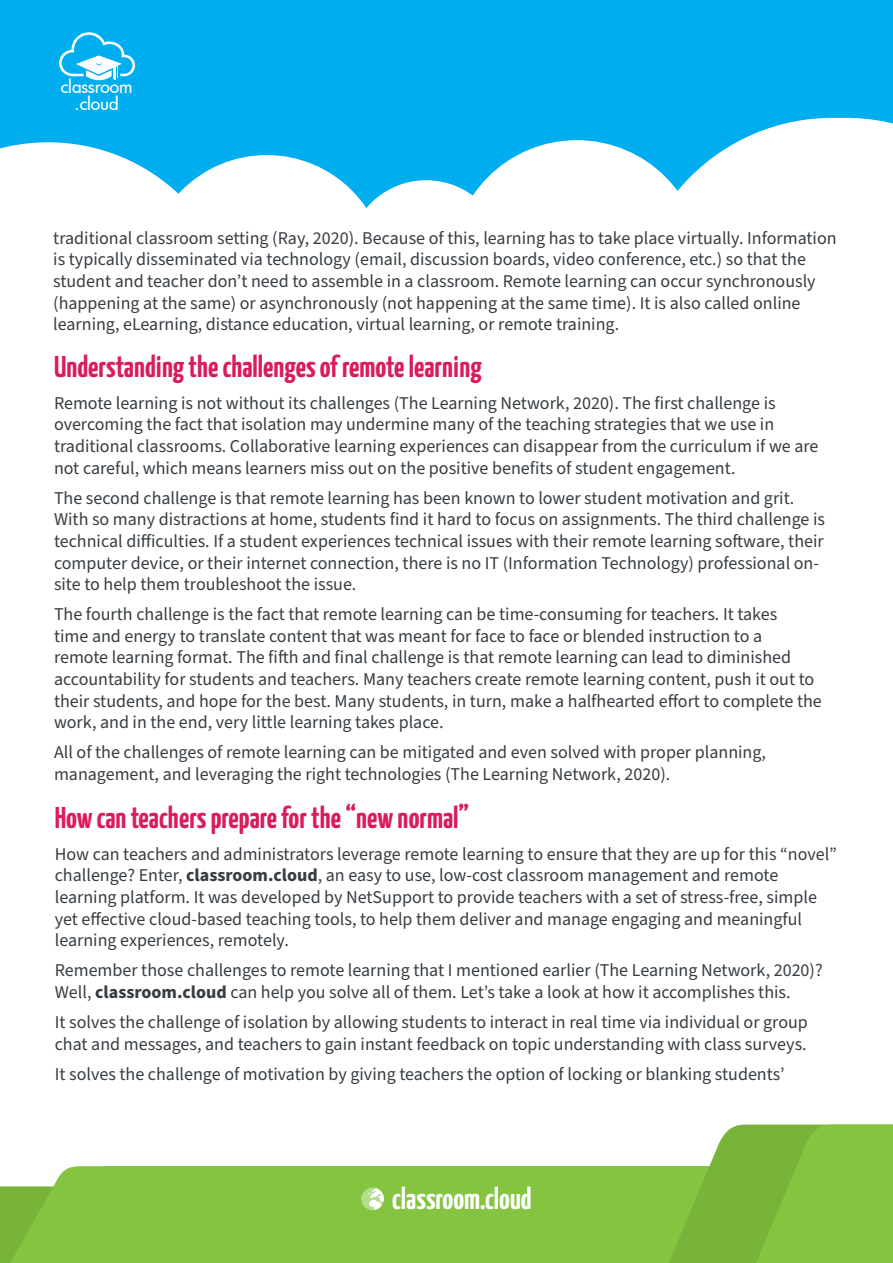
<style>
.page{position:relative;width:893px;height:1263px;background:#fff}
.page>*{position:absolute;margin:0;border:0;box-sizing:border-box;transform-origin:0 0}
.t1{font:700 30px "Yanone Kaffeesatz";color:#da1c5c}
.t2{font:700 30px "Yanone Kaffeesatz";color:#fff}
.t3{font:18px/21.6px "Source Sans Pro";color:#373d42}
.t4{font:17.55px/16.8px "Futura Md";letter-spacing:-.005em;color:#fff;text-align:center}
.s1{font-weight:700}
</style>
<div class="page">
<div style="left:103px;top:1166px;width:790px;height:97px;background:#85c441"></div>
<svg style="left:669px;top:1124px;width:224px;height:139px"></svg>
<svg style="left:0;top:1166px;width:103px;height:97px;background:#91c756"></svg>
<svg style="left:361px;top:1187px;width:23px;height:23px"></svg>
<div style="left:0;top:0;width:893px;height:480px;background:#00aeef"></div>
<div style="left:5px;top:277px;width:834px;height:354px;background:#fff"></div>
<div style="left:147px;top:155px;width:240px;height:240px;background:#fff;border-radius:50%"></div>
<div style="left:348px;top:180px;width:157px;height:157px;background:#fff;border-radius:50%"></div>
<div style="left:451px;top:140px;width:251px;height:251px;background:#fff;border-radius:50%"></div>
<svg style="left:0;top:142px;width:239px;height:338px"></svg>
<div style="left:644px;top:118px;width:249px;height:362px;background:#fff"></div>
<svg style="left:59px;top:32px;width:76px;height:48px"></svg>
<p class="t4" style="left:61px;top:78px;width:73px">classroom .cloud</p>
<p class="t3" style="left:53px;top:227px;width:785px">traditional classroom setting (Ray, 2020). Because of this, learning has to take place virtually. Information is typically disseminated via technology (email, discussion boards, video conference, etc.) so that the student and teacher don’t need to assemble in a classroom. Remote learning can occur synchronously (happening at the same) or asynchronously (not happening at the same time). It is also called online learning, eLearning, distance education, virtual learning, or remote training.</p>
<h1 class="t1" style="left:54px;top:345px;width:429px">Understanding the challenges of remote learning</h1>
<p class="t3" style="left:54px;top:393px;width:766px">Remote learning is not without its challenges (The Learning Network, 2020). The first challenge is overcoming the fact that isolation may undermine many of the teaching strategies that we use in traditional classrooms. Collaborative learning experiences can disappear from the curriculum if we are not careful, which means learners miss out on the positive benefits of student engagement.</p>
<p class="t3" style="left:54px;top:488px;width:773px">The second challenge is that remote learning has been known to lower student motivation and grit.<br>With so many distractions at home, students find it hard to focus on assignments. The third challenge is technical difficulties. If a student experiences technical issues with their remote learning software, their computer device, or their internet connection, there is no IT (Information Technology) professional on&shy;site to help them troubleshoot the issue.</p>
<p class="t3" style="left:54px;top:604px;width:769px">The fourth challenge is the fact that remote learning can be time-consuming for teachers. It takes<br>time and energy to translate content that was meant for face to face or blended instruction to a<br>remote learning format. The fifth and final challenge is that remote learning can lead to diminished accountability for students and teachers. Many teachers create remote learning content, push it out to their students, and hope for the best. Many students, in turn, make a halfhearted effort to complete the work, and in the end, very little learning takes place.</p>
<p class="t3" style="left:54px;top:742px;width:713px">All of the challenges of remote learning can be mitigated and even solved with proper planning, management, and leveraging the right technologies (The Learning Network, 2020).</p>
<h1 class="t1" style="left:55px;top:796px;width:416px">How can teachers prepare for the “new normal”</h1>
<p class="t3" style="left:55px;top:843px;width:784px">How can teachers and administrators leverage remote learning to ensure that they are up for this “novel” challenge? Enter, <span class="s1">classroom.cloud</span>, an easy to use, low-cost classroom management and remote learning platform. It was developed by NetSupport to provide teachers with a set of stress-free, simple yet effective cloud-based teaching tools, to help them deliver and manage engaging and meaningful learning experiences, remotely.</p>
<p class="t3" style="left:55px;top:960px;width:769px">Remember those challenges to remote learning that I mentioned earlier (The Learning Network, 2020)?<br>Well, <span class="s1">classroom.cloud</span> can help you solve all of them. Let’s take a look at how it accomplishes this.</p>
<p class="t3" style="left:55px;top:1012px;width:755px">It solves the challenge of isolation by allowing students to interact in real time via individual or group chat and messages, and teachers to gain instant feedback on topic understanding with class surveys.</p>
<p class="t3" style="left:55px;top:1063px;width:731px">It solves the challenge of motivation by giving teachers the option of locking or blanking students’</p>
<h1 class="t2" style="left:392px;top:1177px;width:141px">classroom.cloud</h1>
</div>
